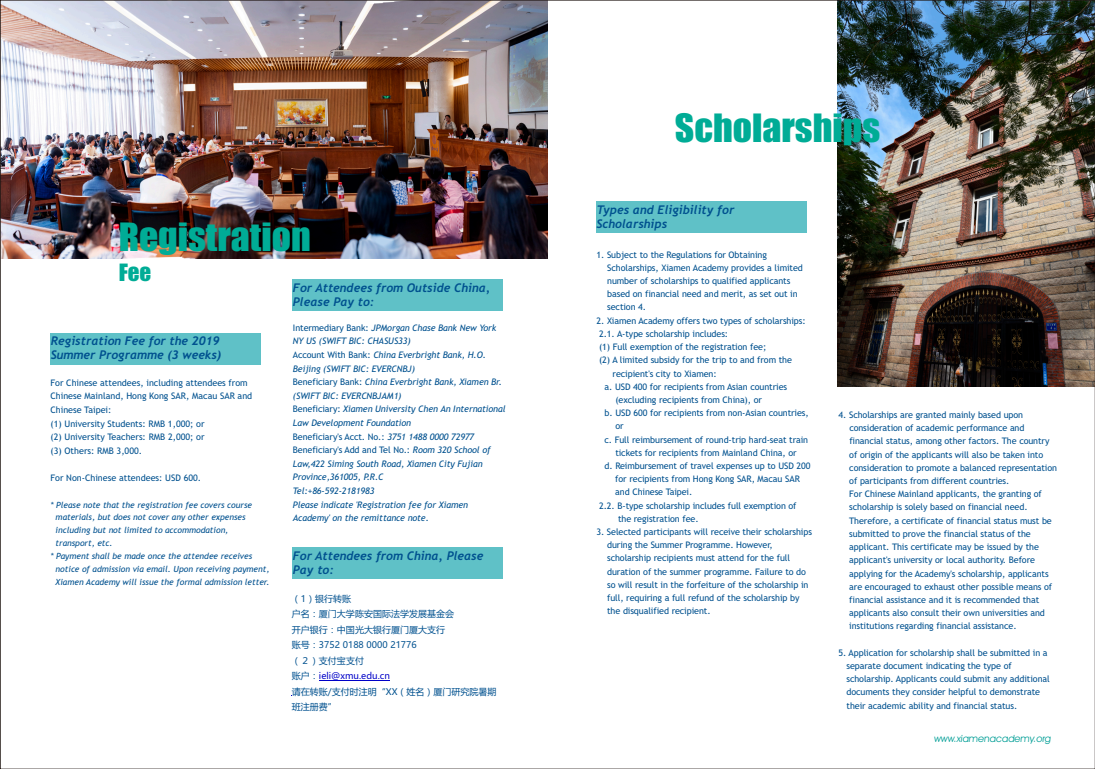
<style>
.page{position:relative;width:1095px;height:769px;background:#fff}
.page>*{position:absolute;margin:0;border:0;box-sizing:border-box;transform-origin:0 0}
.t1{font:36px "Impact";color:#00ac96;scale:1.05 1}
.t2{font:22px "Impact";color:#00ac96;scale:1.05 1}
.t3{font:italic 700 12px/13.9px "Trebuchet";color:#00518f}
.t4{font:9.9px "Avant Garde IT Cby BT";color:#009e96}
.t5{font:9px/13.2px "Trebuchet MS";letter-spacing:-.01em;color:#00518f}
.t6{font:italic 9px/13.6px "Trebuchet MS";letter-spacing:-.01em;color:#00518f}
.t7{font:9px/15.4px "Microsoft Ya Hei";color:#00518f}
.t8{font:italic 8.5px "Trebuchet MS";color:#00518f}
.s1{font-style:normal}
.s2{color:#0000c8}
</style>
<div class="page">
<div style="left:293px;top:547px;width:210px;height:31px;background:#5fc1c7"></div>
<div style="left:596px;top:201px;width:210px;height:32px;background:#5fc1c7"></div>
<div style="left:51px;top:333px;width:210px;height:31px;background:#5fc1c7"></div>
<img style="left:2px;top:2px;width:545px;height:256px">
<div style="left:293px;top:279px;width:210px;height:32px;background:#5fc1c7"></div>
<hr style="left:319px;top:679px;width:71px;height:1px;background:#0000c8">
<img style="left:837px;top:2px;width:255px;height:384px">
<h1 class="t1" style="left:119px;top:222px;width:184px">Registration</h1>
<h2 class="t2" style="left:119px;top:263px;width:33px">Fee</h2>
<h3 class="t3" style="left:293px;top:282px;width:199px">For Attendees from Outside China,<br>Please Pay to:</h3>
<h3 class="t3" style="left:51px;top:334px;width:172px">Registration Fee for the 2019<br>Summer Programme (3 weeks)</h3>
<p class="t5" style="left:50px;top:376px;width:203px;line-height:13.6px">For Chinese attendees, including attendees from Chinese Mainland, Hong Kong SAR, Macau SAR and Chinese Taipei:<br>(1) University Students: RMB 1,000; or<br>(2) University Teachers: RMB 2,000; or<br>(3) Others: RMB 3,000.</p>
<p class="t5" style="left:50px;top:471px;width:152px">For Non-Chinese attendees: USD 600.</p>
<p class="t8" style="left:50px;top:501px;width:203px">* Please note that the registration fee covers course</p>
<p class="t8" style="left:56px;top:514px;width:191px">materials, but does not cover any other expenses</p>
<p class="t8" style="left:56px;top:526px;width:174px">including but not limited to accommodation,</p>
<p class="t8" style="left:56px;top:539px;width:58px">transport, etc.</p>
<p class="t8" style="left:50px;top:552px;width:203px">* Payment shall be made once the attendee receives</p>
<p class="t8" style="left:56px;top:565px;width:215px">notice of admission via email. Upon receiving payment,</p>
<p class="t8" style="left:56px;top:578px;width:215px">Xiamen Academy will issue the formal admission letter.</p>
<p class="t6" style="left:293px;top:321px;width:214px"><span class="s1">Intermediary Bank:</span> JPMorgan Chase Bank New York NY US (SWIFT BIC: CHASUS33)<br><span class="s1">Account With Bank:</span> China Everbright Bank, H.O.<br>Beijing (SWIFT BIC: EVERCNBJ)<br><span class="s1">Beneficiary Bank:</span> China Everbright Bank, Xiamen Br. (SWIFT BIC: EVERCNBJAM1)<br><span class="s1">Beneficiary:</span> Xiamen University Chen An International Law Development Foundation<br><span class="s1">Beneficiary's Acct. No.:</span> 3751 1488 0000 72977<br><span class="s1">Beneficiary's Add and Tel No.:</span> Room 320 School of Law,422 Siming South Road, Xiamen City Fujian Province,361005, P.R.C<br>Tel:+86-592-2181983<br>Please indicate 'Registration fee for Xiamen Academy' on the remittance note.</p>
<h3 class="t3" style="left:293px;top:549px;width:192px">For Attendees from China, Please<br>Pay to:</h3>
<p class="t7" style="left:292px;top:591px;width:206px">（1）银行转账<br>户名：厦门大学陈安国际法学发展基金会<br>开户银行：中国光大银行厦门厦大支行<br>账号：3752 0188 0000 21776<br>（２）支付宝支付<br>账户：<span class="s2">ieli@xmu.edu.cn<br></span>请在转账/支付时注明“XX（姓名）厦门研究院暑期班注册费”</p>
<h1 class="t1" style="left:674px;top:113px;width:197px">Scholarships</h1>
<h3 class="t3" style="left:596px;top:203px;width:139px">Types and Eligibility for<br>Scholarships</h3>
<p class="t5" style="left:607px;top:248px;width:197px;text-indent:-11px">1. Subject to the Regulations for Obtaining Scholarships, Xiamen Academy provides a limited number of scholarships to qualified applicants based on financial need and merit, as set out in section 4.</p>
<p class="t5" style="left:596px;top:314px;width:211px">2. Xiamen Academy offers two types of scholarships:</p>
<p class="t5" style="left:599px;top:328px;width:131px">2.1. A-type scholarship includes:</p>
<p class="t5" style="left:599px;top:341px;width:169px">(1) Full exemption of the registration fee;</p>
<p class="t5" style="left:599px;top:354px;width:194px">(2) A limited subsidy for the trip to and from the</p>
<p class="t5" style="left:612px;top:367px;width:106px">recipient's city to Xiamen:</p>
<p class="t5" style="left:604px;top:380px;width:184px">a. USD 400 for recipients from Asian countries</p>
<p class="t5" style="left:615px;top:394px;width:148px">(excluding recipients from China), or</p>
<p class="t5" style="left:604px;top:407px;width:206px">b. USD 600 for recipients from non-Asian countries,</p>
<p class="t5" style="left:615px;top:420px;width:10px">or</p>
<p class="t5" style="left:604px;top:433px;width:205px">c. Full reimbursement of round-trip hard-seat train</p>
<p class="t5" style="left:615px;top:446px;width:183px">tickets for recipients from Mainland China, or</p>
<p class="t5" style="left:604px;top:459px;width:207px">d. Reimbursement of travel expenses up to USD 200</p>
<p class="t5" style="left:615px;top:473px;width:186px">for recipients from Hong Kong SAR, Macau SAR</p>
<p class="t5" style="left:615px;top:486px;width:79px">and Chinese Taipei.</p>
<p class="t5" style="left:599px;top:499px;width:199px">2.2. B-type scholarship includes full exemption of</p>
<p class="t5" style="left:618px;top:512px;width:82px">the registration fee.</p>
<p class="t5" style="left:607px;top:525px;width:206px;text-indent:-11px">3. Selected participants will receive their scholarships during the Summer Programme. However, scholarship recipients must attend for the full duration of the summer programme. Failure to do so will result in the forfeiture of the scholarship in full, requiring a full refund of the scholarship by the disqualified recipient.</p>
<p class="t5" style="left:848px;top:409px;width:209px;text-indent:-11px">4. Scholarships are granted mainly based upon consideration of academic performance and financial status, among other factors. The country of origin of the applicants will also be taken into consideration to promote a balanced representation of participants from different countries.<br>For Chinese Mainland applicants, the granting of scholarship is solely based on financial need.<br>Therefore, a certificate of financial status must be submitted to prove the financial status of the applicant. This certificate may be issued by the applicant's university or local authority. Before applying for the Academy's scholarship, applicants are encouraged to exhaust other possible means of financial assistance and it is recommended that applicants also consult their own universities and institutions regarding financial assistance.</p>
<p class="t5" style="left:846px;top:646px;width:205px;text-indent:-8px">5. Application for scholarship shall be submitted in a separate document indicating the type of scholarship. Applicants could submit any additional documents they consider helpful to demonstrate their academic ability and financial status.</p>
<p class="t4" style="left:933px;top:734px;width:120px">www.xiamenacademy.org</p>
</div>
